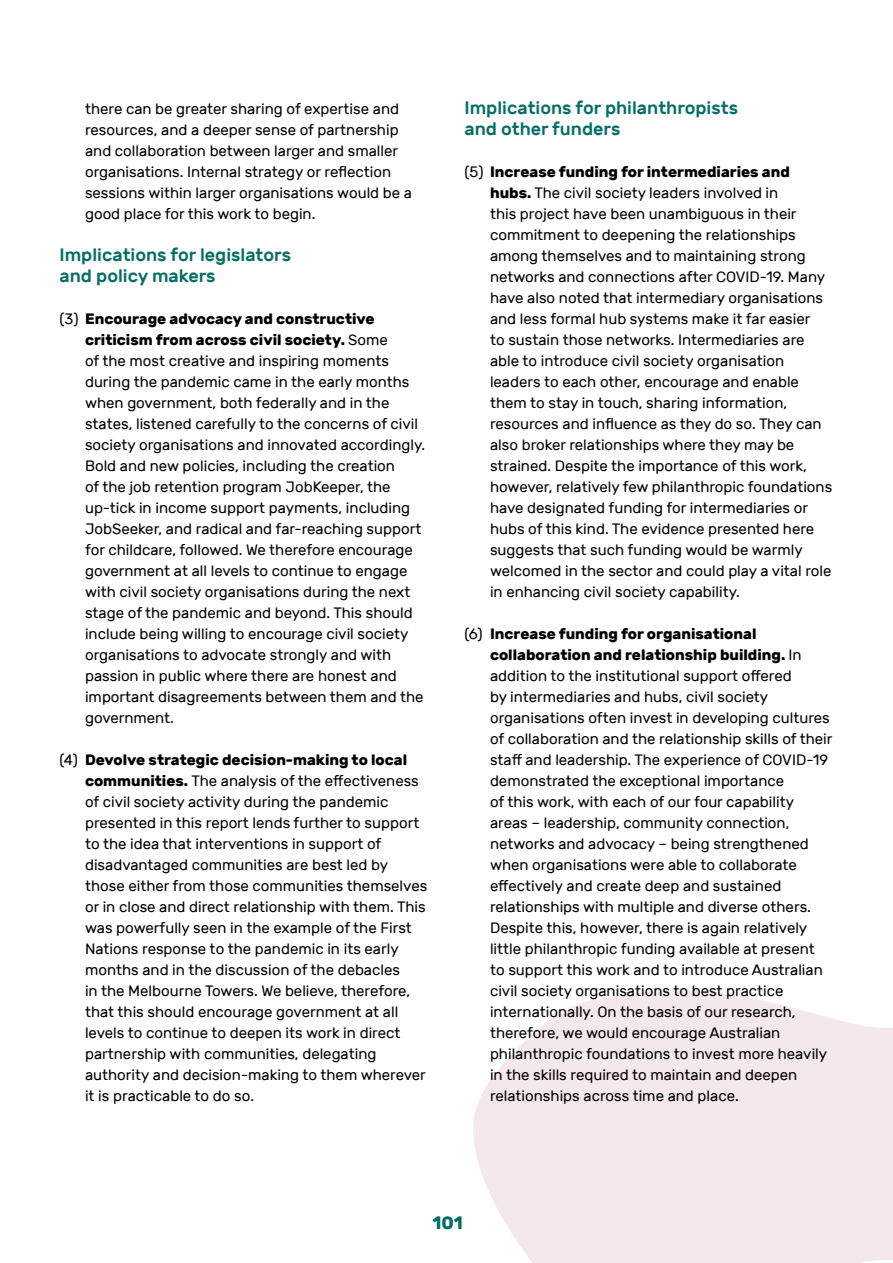
<style>
.page{position:relative;width:893px;height:1263px;background:#fff}
.page>*{position:absolute;margin:0;border:0;box-sizing:border-box;transform-origin:0 0}
.t1{font:500 18px/21px "Rubik";color:#046e67}
.t2{font:700 18px "Rubik";color:#026e67}
.t3{font:15px/21px "Rubik";color:#000}
.s1{font-weight:700}
</style>
<div class="page">
<svg style="left:473px;top:990px;width:420px;height:273px;background:#f6ebee"></svg>
<p class="t3" style="left:85px;top:99px;width:329px">there can be greater sharing of expertise and resources, and a deeper sense of partnership and collaboration between larger and smaller organisations. Internal strategy or reflection sessions within larger organisations would be a good place for this work to begin.</p>
<p class="t1" style="left:60px;top:245px;width:233px">Implications for legislators and policy makers</p>
<p class="t3" style="left:85px;top:309px;width:342px;text-indent:-26px">(3) <span class="s1">Encourage advocacy and constructive criticism from across civil society.</span> Some<br>of the most creative and inspiring moments during the pandemic came in the early months when government, both federally and in the states, listened carefully to the concerns of civil society organisations and innovated accordingly.<br>Bold and new policies, including the creation<br>of the job retention program JobKeeper, the up-tick in income support payments, including JobSeeker, and radical and far-reaching support for childcare, followed. We therefore encourage government at all levels to continue to engage with civil society organisations during the next stage of the pandemic and beyond. This should include being willing to encourage civil society organisations to advocate strongly and with passion in public where there are honest and important disagreements between them and the government.</p>
<p class="t3" style="left:85px;top:750px;width:344px;text-indent:-26px">(4) <span class="s1">Devolve strategic decision-making to local communities.</span> The analysis of the effectiveness of civil society activity during the pandemic presented in this report lends further to support to the idea that interventions in support of disadvantaged communities are best led by those either from those communities themselves or in close and direct relationship with them. This was powerfully seen in the example of the First Nations response to the pandemic in its early months and in the discussion of the debacles<br>in the Melbourne Towers. We believe, therefore, that this should encourage government at all levels to continue to deepen its work in direct partnership with communities, delegating authority and decision-making to them wherever it is practicable to do so.</p>
<p class="t1" style="left:464px;top:98px;width:275px">Implications for philanthropists and other funders</p>
<p class="t3" style="left:490px;top:162px;width:344px;text-indent:-26px">(5) <span class="s1">Increase funding for intermediaries and hubs.</span> The civil society leaders involved in<br>this project have been unambiguous in their commitment to deepening the relationships among themselves and to maintaining strong networks and connections after COVID-19. Many have also noted that intermediary organisations and less formal hub systems make it far easier<br>to sustain those networks. Intermediaries are able to introduce civil society organisation leaders to each other, encourage and enable them to stay in touch, sharing information, resources and influence as they do so. They can also broker relationships where they may be strained. Despite the importance of this work, however, relatively few philanthropic foundations have designated funding for intermediaries or hubs of this kind. The evidence presented here suggests that such funding would be warmly welcomed in the sector and could play a vital role in enhancing civil society capability.</p>
<p class="t3" style="left:490px;top:624px;width:344px;text-indent:-26px">(6) <span class="s1">Increase funding for organisational collaboration and relationship building.</span> In addition to the institutional support offered<br>by intermediaries and hubs, civil society organisations often invest in developing cultures of collaboration and the relationship skills of their staff and leadership. The experience of COVID-19 demonstrated the exceptional importance<br>of this work, with each of our four capability areas – leadership, community connection, networks and advocacy – being strengthened when organisations were able to collaborate effectively and create deep and sustained relationships with multiple and diverse others.<br>Despite this, however, there is again relatively little philanthropic funding available at present to support this work and to introduce Australian civil society organisations to best practice internationally. On the basis of our research, therefore, we would encourage Australian philanthropic foundations to invest more heavily in the skills required to maintain and deepen relationships across time and place.</p>
<p class="t2" style="left:432px;top:1212px;width:32px">101</p>
</div>
